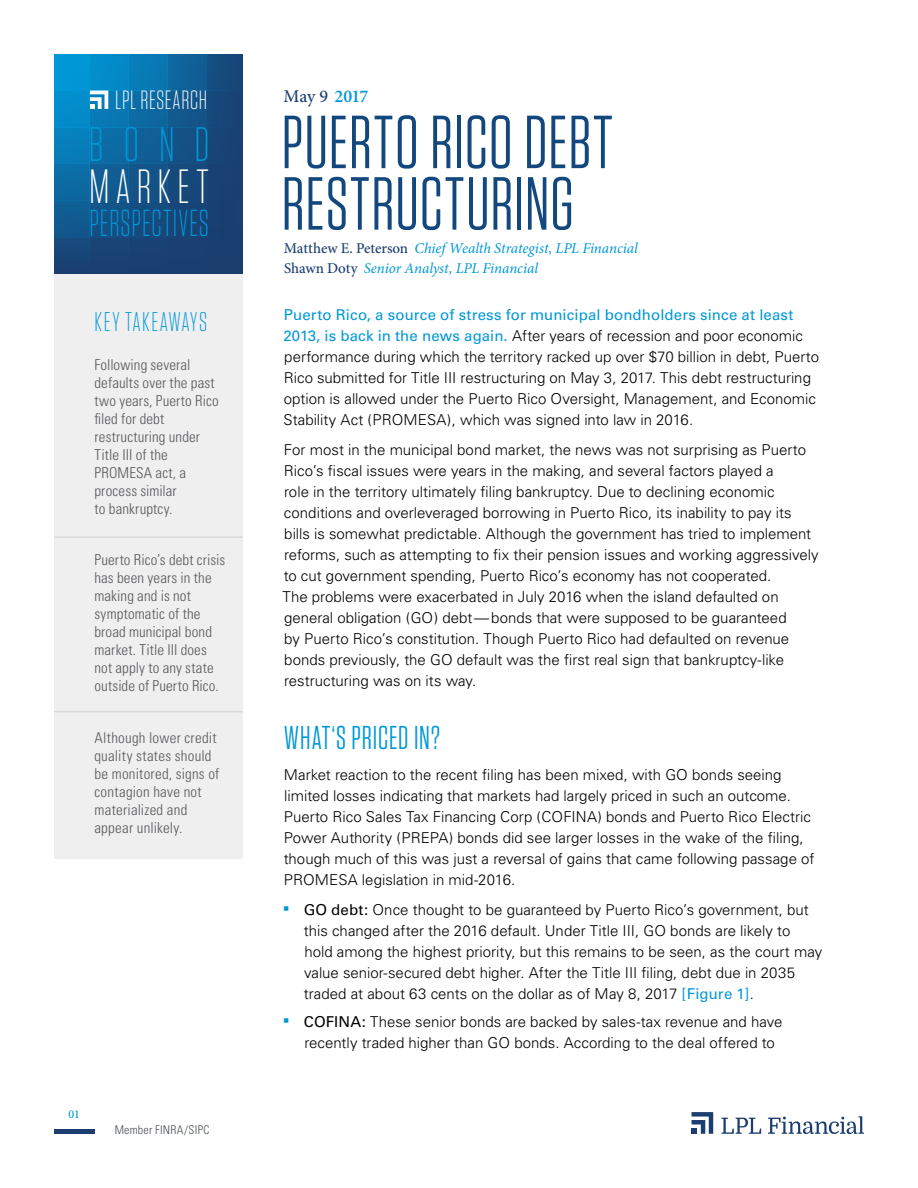
<style>
.page{position:relative;width:918px;height:1188px;background:#fff}
.page>*{position:absolute;margin:0;border:0;box-sizing:border-box;transform-origin:0 0}
.t1{font:75px/61.5px "Tungsten Narrow";letter-spacing:.015em;color:#12487d}
.t2{font:300 48.3px "Tungsten Narrow";color:#0098d8}
.t3{font:300 48px "Tungsten Narrow";letter-spacing:.13em;color:#fff}
.t4{font:300 37.5px "Tungsten Narrow";letter-spacing:.03em;color:#0098d8;scale:.9 1}
.t5{font:33px "Tungsten Narrow";letter-spacing:.025em;color:#0098d8}
.t6{font:300 27px "Tungsten Narrow";letter-spacing:.055em;color:#0098d8}
.t7{font:300 26.25px "Tungsten Narrow";letter-spacing:.025em;color:#fff}
.t8{font:500 18px "Minion Pro";color:#1b3e6f}
.t9{font:300 15px/21px "Univers";color:#000}
.t10{font:300 condensed 15px/18px "Univers";letter-spacing:.01em;color:#58595b}
.t11{font:italic 15px/19.5px "Minion Pro";letter-spacing:-.005em;color:#0098d8}
.t12{font:300 condensed 12px "Univers";letter-spacing:.015em;color:#4b4f54}
.t13{font:500 12px "Minion Pro";color:#0098d8}
.s1{font-weight:600;color:#0098d8}
.s2{font-weight:500;font-style:normal;color:#1b3e6f}
.s3{font-weight:400;color:#0098d8}
.s4{color:#0098d8}
.s5{font-weight:400}
</style>
<div class="page">
<hr style="left:54px;top:1130px;width:40px;height:4px;background:#1b3e6f">
<svg style="left:90px;top:54px;width:39px;height:220px;background:#0d6ca4"></svg>
<div style="left:206px;top:54px;width:37px;height:220px;background:#184476"></div>
<svg style="left:168px;top:54px;width:38px;height:220px;background:#135287"></svg>
<svg style="left:129px;top:54px;width:39px;height:220px;background:#0f6198"></svg>
<svg style="left:54px;top:54px;width:36px;height:220px;background:#0878b3"></svg>
<div style="left:54px;top:164px;width:189px;height:36px;background:linear-gradient(to right,#0c6ca5,#1b3b6c)"></div>
<div style="left:54px;top:200px;width:189px;height:38px;background:linear-gradient(to right,#105c92,#1a3b6c)"></div>
<div style="left:54px;top:127px;width:189px;height:37px;background:linear-gradient(to right,#0582bf,#1b3c6d)"></div>
<svg style="left:90px;top:91px;width:18px;height:18px"></svg>
<svg style="left:692px;top:1112px;width:21px;height:22px"></svg>
<svg style="left:721px;top:1118px;width:40px;height:16px"></svg>
<svg style="left:768px;top:1116px;width:96px;height:18px"></svg>
<div style="left:54px;top:274px;width:189px;height:585px;background:#efeff0"></div>
<hr style="left:54px;top:536px;width:189px;height:2px;background:#4b4f54">
<hr style="left:54px;top:711px;width:189px;height:1px;background:#4b4f54">
<h3 class="t7" style="left:115px;top:87px;width:93px">LPL RESEARCH</h3>
<h2 class="t2" style="left:89px;top:121px;width:123px">BOND</h2>
<h3 class="t3" style="left:89px;top:162px;width:121px">MARKET</h3>
<h3 class="t4" style="left:89px;top:205px;width:134px">PERSPECTIVES</h3>
<p class="t8" style="left:284px;top:84px;width:86px">May 9 <span class="s1">2017</span></p>
<h1 class="t1" style="left:282px;top:113px;width:332px">PUERTO RICO DEBT<br>RESTRUCTURING</h1>
<p class="t11" style="left:284px;top:239px;width:356px"><span class="s2">Matthew E. Peterson</span> Chief Wealth Strategist, LPL Financial<br><span class="s2">Shawn Doty</span> Senior Analyst, LPL Financial</p>
<h3 class="t6" style="left:94px;top:308px;width:114px">KEY TAKEAWAYS</h3>
<p class="t9" style="left:283px;top:304px;width:537px"><span class="s3">Puerto Rico, a source of stress for municipal bondholders since at least 2013, is back in the news again.</span> After years of recession and poor economic performance during which the territory racked up over $70 billion in debt, Puerto Rico submitted for Title III restructuring on May 3, 2017. This debt restructuring option is allowed under the Puerto Rico Oversight, Management, and Economic Stability Act (PROMESA), which was signed into law in 2016.</p>
<p class="t9" style="left:282px;top:439px;width:538px">For most in the municipal bond market, the news was not surprising as Puerto Rico’s fiscal issues were years in the making, and several factors played a<br>role in the territory ultimately filing bankruptcy. Due to declining economic conditions and overleveraged borrowing in Puerto Rico, its inability to pay its bills is somewhat predictable. Although the government has tried to implement reforms, such as attempting to fix their pension issues and working aggressively to cut government spending, Puerto Rico’s economy has not cooperated.<br>The problems were exacerbated in July 2016 when the island defaulted on general obligation (GO) debt—bonds that were supposed to be guaranteed<br>by Puerto Rico’s constitution. Though Puerto Rico had defaulted on revenue bonds previously, the GO default was the first real sign that bankruptcy-like restructuring was on its way.</p>
<h3 class="t5" style="left:284px;top:721px;width:158px">WHAT‘S PRICED IN?</h3>
<p class="t9" style="left:284px;top:765px;width:532px">Market reaction to the recent filing has been mixed, with GO bonds seeing limited losses indicating that markets had largely priced in such an outcome.<br>Puerto Rico Sales Tax Financing Corp (COFINA) bonds and Puerto Rico Electric Power Authority (PREPA) bonds did see larger losses in the wake of the filing, though much of this was just a reversal of gains that came following passage of PROMESA legislation in mid-2016.</p>
<p class="t9" style="left:304px;top:900px;width:520px;text-indent:-21px"><span class="s4">▪</span> <span class="s5">GO debt:</span> Once thought to be guaranteed by Puerto Rico’s government, but this changed after the 2016 default. Under Title III, GO bonds are likely to hold among the highest priority, but this remains to be seen, as the court may value senior-secured debt higher. After the Title III filing, debt due in 2035 traded at about 63 cents on the dollar as of May 8, 2017 <span class="s3">[Figure 1]</span>.</p>
<p class="t9" style="left:304px;top:1011px;width:480px;text-indent:-21px"><span class="s4">▪</span> <span class="s5">COFINA:</span> These senior bonds are backed by sales-tax revenue and have recently traded higher than GO bonds. According to the deal offered to</p>
<p class="t10" style="left:94px;top:355px;width:126px">Following several defaults over the past two years, Puerto Rico filed for debt restructuring under<br>Title III of the<br>PROMESA act, a process similar<br>to bankruptcy.</p>
<p class="t10" style="left:94px;top:551px;width:132px">Puerto Rico’s debt crisis has been years in the making and is not symptomatic of the broad municipal bond market. Title III does not apply to any state outside of Puerto Rico.</p>
<p class="t10" style="left:94px;top:729px;width:126px">Although lower credit quality states should be monitored, signs of contagion have not materialized and appear unlikely.</p>
<p class="t13" style="left:68px;top:1106px;width:13px">01</p>
<p class="t12" style="left:115px;top:1123px;width:96px">Member FINRA/SIPC</p>
</div>
